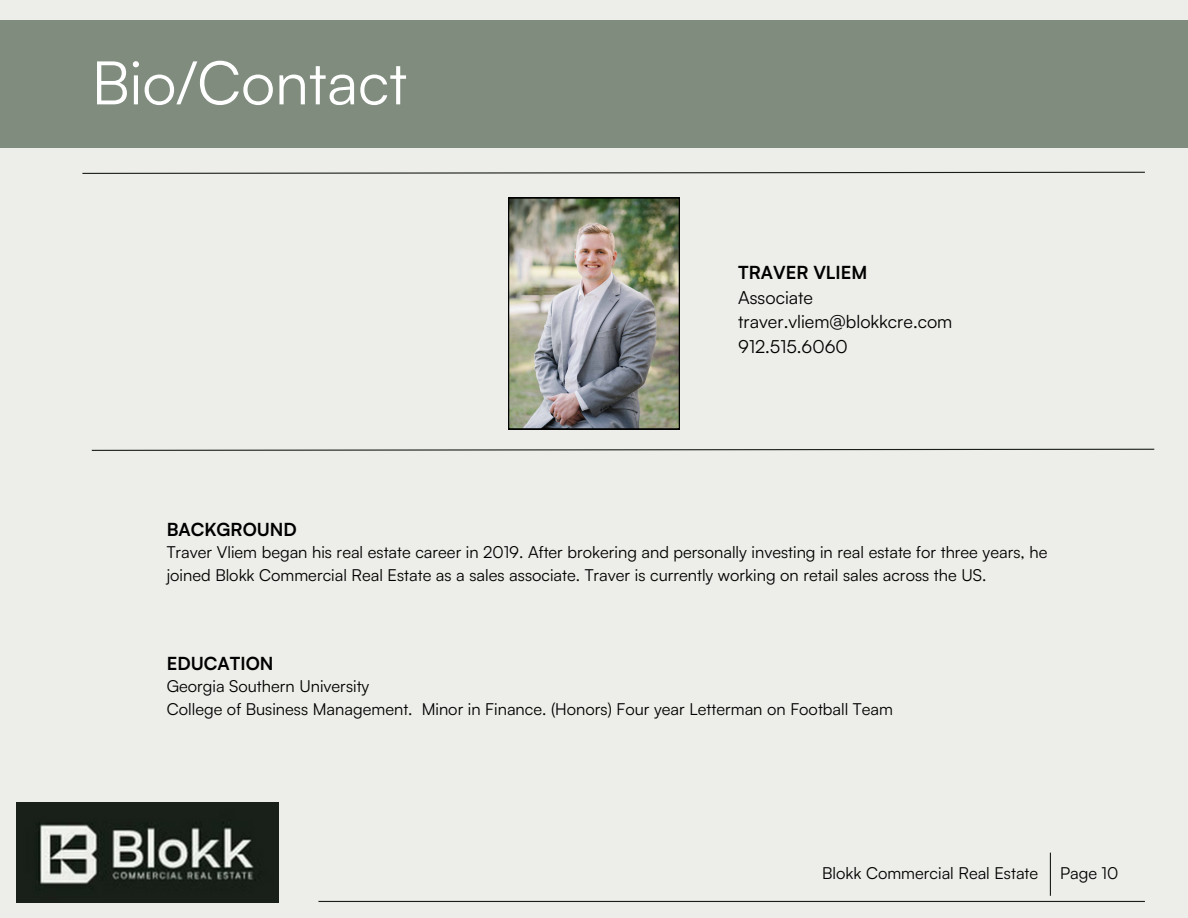
<style>
.page{position:relative;width:1188px;height:918px;background:#edeee9}
.page>*{position:absolute;margin:0;border:0;box-sizing:border-box;transform-origin:0 0}
.t1{font:60px "Satoshi";color:#fff}
.t2{font:18px "Satoshi";color:#000}
.t3{font:700 18px "Satoshi";color:#000}
.t4{font:16.5px/22.5px "Satoshi";color:#000}
</style>
<div class="page">
<div style="left:0;top:20px;width:1188px;height:128px;background:#7f8c7e"></div>
<img style="left:16px;top:803px;width:262px;height:100px">
<hr style="left:318px;top:901px;width:827px;height:1px;background:#191e19">
<hr style="left:1050px;top:853px;width:1px;height:43px;background:#191e19">
<svg style="left:82px;top:171px;width:1063px;height:3px"></svg>
<svg style="left:91px;top:448px;width:1064px;height:3px"></svg>
<img style="left:508px;top:198px;width:172px;height:231px">
<p class="t1" style="left:92px;top:44px;width:317px">Bio/Contact</p>
<p class="t3" style="left:738px;top:261px;width:131px">TRAVER VLIEM</p>
<p class="t2" style="left:738px;top:285px;width:76px">Associate</p>
<p class="t2" style="left:738px;top:310px;width:216px">traver.vliem@blokkcre.com</p>
<p class="t2" style="left:738px;top:335px;width:111px">912.515.6060</p>
<p class="t3" style="left:167px;top:518px;width:132px">BACKGROUND</p>
<p class="t4" style="left:167px;top:541px;width:882px">Traver Vliem began his real estate career in 2019. After brokering and personally investing in real estate for three years, he joined Blokk Commercial Real Estate as a sales associate. Traver is currently working on retail sales across the US.</p>
<p class="t3" style="left:167px;top:651px;width:108px">EDUCATION</p>
<p class="t4" style="left:167px;top:674px;width:204px">Georgia Southern University</p>
<p class="t4" style="left:167px;top:697px;width:728px">College of Business Management. Minor in Finance. (Honors) Four year Letterman on Football Team</p>
<p class="t4" style="left:822px;top:861px;width:218px">Blokk Commercial Real Estate</p>
<p class="t4" style="left:1060px;top:861px;width:60px">Page 10</p>
</div>
